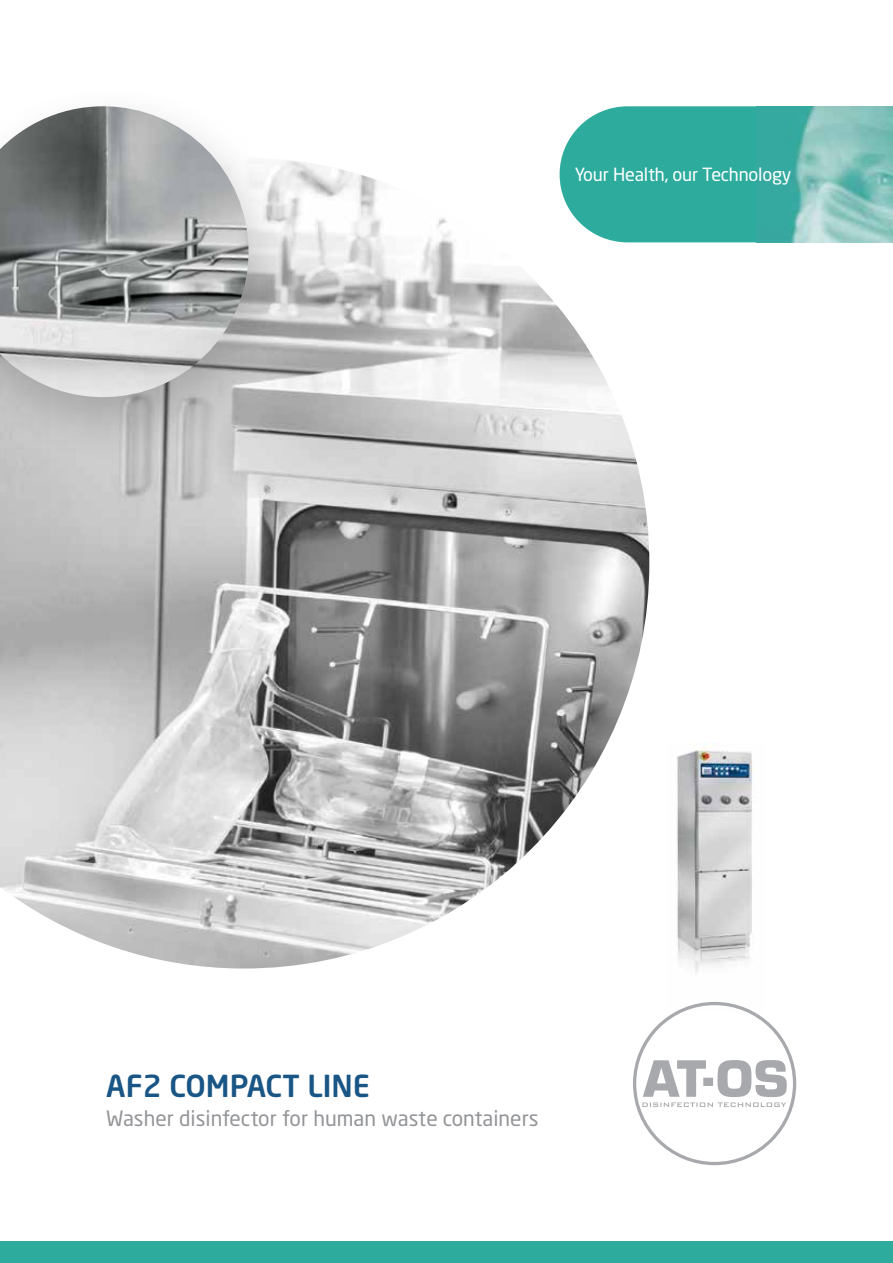
<style>
.page{position:relative;width:893px;height:1263px;background:#fff}
.page>*{position:absolute;margin:0;border:0;box-sizing:border-box;transform-origin:0 0}
.t1{font:500 30px "Neo Sans Std";color:#195585}
.t2{font:21px "Neo Sans Pro";color:#939598}
.t3{font:18px "Neo Sans Pro";letter-spacing:-.01em;color:#fff}
</style>
<div class="page">
<img style="left:676px;top:743px;width:77px;height:230px">
<img style="left:0;top:162px;width:649px;height:806px">
<svg style="left:560px;top:106px;width:197px;height:136px;background:#3cb2a5"></svg>
<img style="left:757px;top:106px;width:136px;height:136px">
<svg style="left:633px;top:1002px;width:163px;height:163px"></svg>
<div style="left:0;top:1242px;width:893px;height:21px;background:#2dac9e"></div>
<div style="left:0;top:81px;width:304px;height:384px;background:#000;opacity:.2"></div>
<img style="left:0;top:106px;width:249px;height:291px">
<p class="t3" style="left:575px;top:163px;width:218px">Your Health, our Technology</p>
<h1 class="t1" style="left:106px;top:1067px;width:265px">AF2 COMPACT line</h1>
<p class="t2" style="left:106px;top:1105px;width:434px">Washer disinfector for human waste containers</p>
</div>
